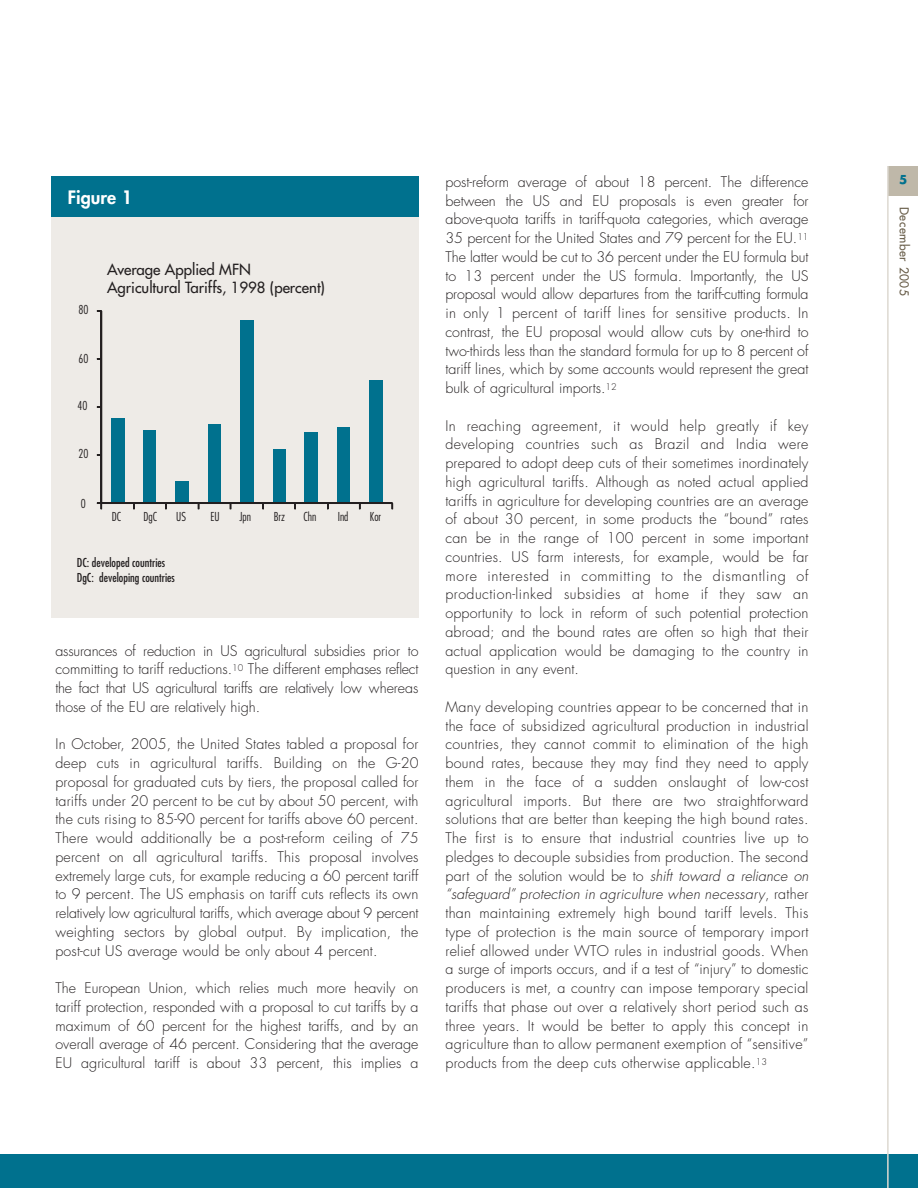
<style>
.page{position:relative;width:918px;height:1188px;background:#fff}
.page>*{position:absolute;margin:0;border:0;box-sizing:border-box;transform-origin:0 0}
.t1{font:800 18px "Futura";color:#fff}
.t2{font:15px/18px "Futura";color:#231f20}
.t3{font:300 14.25px/18.8px "Futura";letter-spacing:.02em;color:#231f20;text-align:justify}
.t4{font:condensed 12px/15px "Futura";color:#231f20}
.t5{font:300 condensed 12px "Futura";color:#231f20}
.t6{font:12px "Futura";letter-spacing:.045em;color:#685d49}
.t7{font:700 12px "Futura";color:#00718e}
.s1{font-style:italic}
</style>
<div class="page">
<div style="left:0;top:1155px;width:918px;height:33px;background:#00718e"></div>
<div style="left:888px;top:166px;width:30px;height:30px;background:#bfb8a9"></div>
<hr style="left:887px;top:164px;width:2px;height:1024px;background:#ddd9d1">
<div style="left:886px;top:159px;width:32px;height:7px;background:#fff"></div>
<div style="left:51px;top:177px;width:367px;height:441px;background:#eeebe7"></div>
<div style="left:51px;top:176px;width:367px;height:41px;background:#00718e"></div>
<div style="left:111px;top:418px;width:13px;height:85px;background:#00718e"></div>
<div style="left:143px;top:431px;width:13px;height:72px;background:#00718e"></div>
<div style="left:175px;top:481px;width:14px;height:22px;background:#00718e"></div>
<div style="left:208px;top:424px;width:13px;height:79px;background:#00718e"></div>
<div style="left:240px;top:320px;width:14px;height:183px;background:#00718e"></div>
<div style="left:273px;top:449px;width:13px;height:54px;background:#00718e"></div>
<div style="left:305px;top:432px;width:13px;height:71px;background:#00718e"></div>
<div style="left:337px;top:427px;width:13px;height:76px;background:#00718e"></div>
<div style="left:369px;top:381px;width:14px;height:122px;background:#00718e"></div>
<hr style="left:101px;top:311px;width:1px;height:192px;background:#231f20">
<hr style="left:101px;top:503px;width:291px;height:1px;background:#231f20">
<svg style="left:97px;top:503px;width:5px;height:6px"></svg>
<p class="t1" style="left:68px;top:189px;width:66px">Figure 1</p>
<p class="t5" style="left:78px;top:305px;width:11px">80</p>
<p class="t5" style="left:78px;top:353px;width:11px">60</p>
<p class="t5" style="left:77px;top:401px;width:11px">40</p>
<p class="t5" style="left:78px;top:448px;width:11px">20</p>
<p class="t5" style="left:81px;top:498px;width:6px">0</p>
<p class="t2" style="left:107px;top:261px;width:219px">Average Applied MFN<br>Agricultural Tariffs, 1998 (percent)</p>
<p class="t5" style="left:112px;top:512px;width:11px">DC</p>
<p class="t5" style="left:144px;top:512px;width:15px">DgC</p>
<p class="t5" style="left:176px;top:512px;width:11px">US</p>
<p class="t5" style="left:211px;top:512px;width:11px">EU</p>
<p class="t5" style="left:239px;top:512px;width:13px">Jpn</p>
<p class="t5" style="left:274px;top:512px;width:13px">Brz</p>
<p class="t5" style="left:303px;top:512px;width:14px">Chn</p>
<p class="t5" style="left:338px;top:512px;width:12px">Ind</p>
<p class="t5" style="left:370px;top:512px;width:13px">Kor</p>
<p class="t4" style="left:77px;top:556px;width:100px">DC: developed countries<br>DgC: developing countries</p>
<p class="t3" style="left:55px;top:642px;width:365px">assurances of reduction in US agricultural subsidies prior to committing to tariff reductions.<sup>10</sup> The different emphases reflect the fact that US agricultural tariffs are relatively low whereas those of the EU are relatively high.</p>
<p class="t3" style="left:55px;top:736px;width:365px">In October, 2005, the United States tabled a proposal for deep cuts in agricultural tariffs. Building on the G-20 proposal for graduated cuts by tiers, the proposal called for tariffs under 20 percent to be cut by about 50 percent, with the cuts rising to 85-90 percent for tariffs above 60 percent.<br>There would additionally be a post-reform ceiling of 75 percent on all agricultural tariffs. This proposal involves extremely large cuts, for example reducing a 60 percent tariff to 9 percent. The US emphasis on tariff cuts reflects its own relatively low agricultural tariffs, which average about 9 percent weighting sectors by global output. By implication, the post-cut US average would be only about 4 percent.</p>
<p class="t3" style="left:55px;top:980px;width:365px">The European Union, which relies much more heavily on tariff protection, responded with a proposal to cut tariffs by a maximum of 60 percent for the highest tariffs, and by an overall average of 46 percent. Considering that the average EU agricultural tariff is about 33 percent, this implies a</p>
<p class="t3" style="left:445px;top:173px;width:365px">post-reform average of about 18 percent. The difference between the US and EU proposals is even greater for above-quota tariffs in tariff-quota categories, which average 35 percent for the United States and 79 percent for the EU.<sup>11<br></sup>The latter would be cut to 36 percent under the EU formula but to 13 percent under the US formula. Importantly, the US proposal would allow departures from the tariff-cutting formula in only 1 percent of tariff lines for sensitive products. In contrast, the EU proposal would allow cuts by one-third to two-thirds less than the standard formula for up to 8 percent of tariff lines, which by some accounts would represent the great bulk of agricultural imports.<sup>12</sup></p>
<p class="t3" style="left:446px;top:417px;width:365px">In reaching agreement, it would help greatly if key developing countries such as Brazil and India were prepared to adopt deep cuts of their sometimes inordinately high agricultural tariffs. Although as noted actual applied tariffs in agriculture for developing countries are an average of about 30 percent, in some products the “bound” rates can be in the range of 100 percent in some important countries. US farm interests, for example, would be far more interested in committing to the dismantling of production-linked subsidies at home if they saw an opportunity to lock in reform of such potential protection abroad; and the bound rates are often so high that their actual application would be damaging to the country in question in any event.</p>
<p class="t3" style="left:445px;top:698px;width:367px;text-align:left">Many developing countries appear to be concerned that in the face of subsidized agricultural production in industrial countries, they cannot commit to elimination of the high bound rates, because they may find they need to apply them in the face of a sudden onslaught of low-cost agricultural imports. But there are two straightforward solutions that are better than keeping the high bound rates.<br>The first is to ensure that industrial countries live up to pledges to decouple subsidies from production. The second part of the solution would be to <span class="s1">shift toward a reliance on “safeguard” protection in agriculture when necessary</span>, r a t h e r than maintaining extremely high bound tariff levels. This type of protection is the main source of temporary import relief allowed under WTO rules in industrial goods. When a surge of imports occurs, and if a test of “injury” to domestic producers is met, a country can impose temporary special tariffs that phase out over a relatively short period such as three years. It would be better to apply this concept in agriculture than to allow permanent exemption of “sensitive” products from the deep cuts otherwise applicable.<sup>13</sup></p>
<p class="t7" style="left:899px;top:174px;width:10px">5</p>
<p class="t6" style="left:910px;top:207px;width:91px;rotate:90deg">December 2005</p>
</div>
